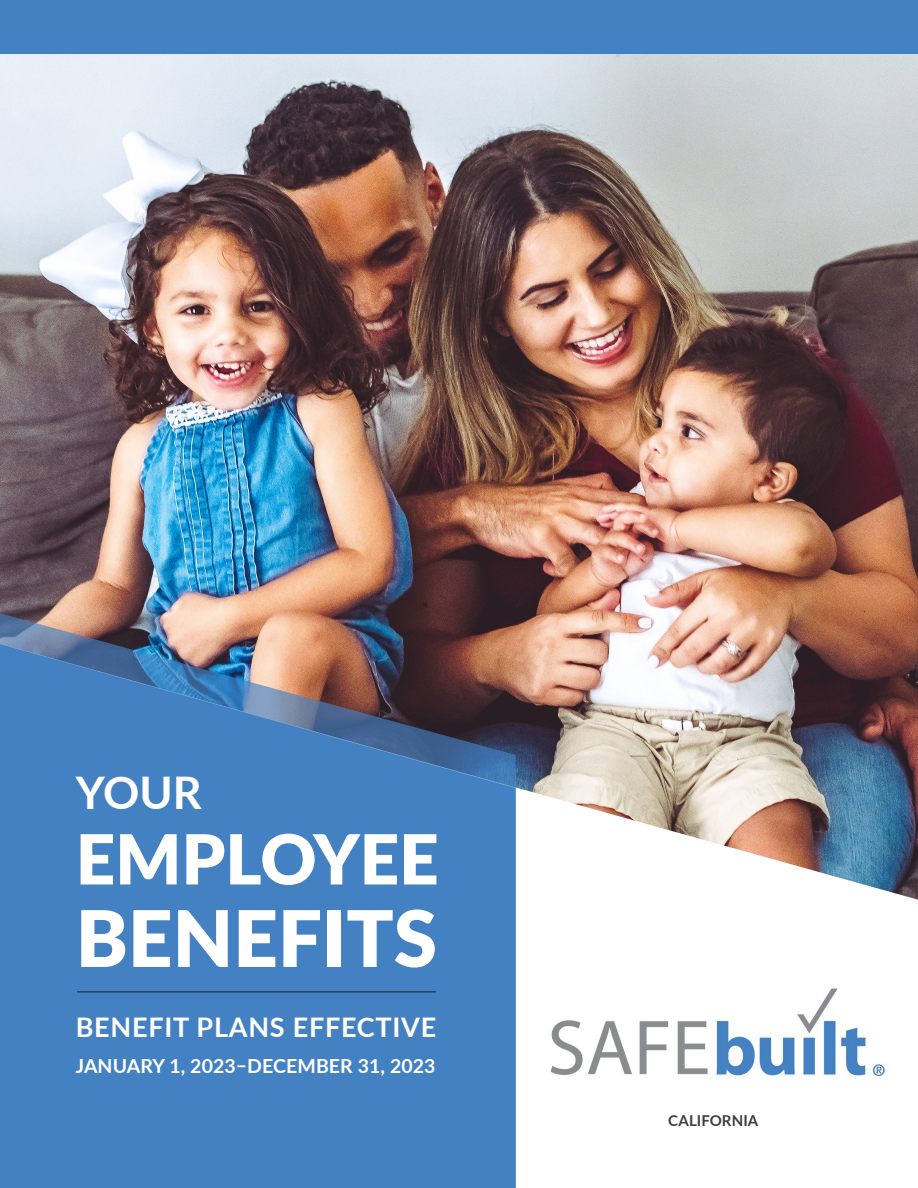
<style>
.page{position:relative;width:918px;height:1188px;background:#fff}
.page>*{position:absolute;margin:0;border:0;box-sizing:border-box;transform-origin:0 0}
.t1{font:900 78px "Lato";color:#fff}
.t2{font:900 69px "Lato";color:#fff}
.t3{font:700 45px "Lato";color:#fff}
.t4{font:700 27px "Lato";letter-spacing:.03em;color:#fff}
.t5{font:700 19.5px "Lato";letter-spacing:.005em;color:#fff}
.Table_of_Contents_He{font:700 15px "Lato";letter-spacing:.01em;color:#3e3e3f}
</style>
<div class="page">
<img style="left:0;top:54px;width:918px;height:846px">
<img style="left:0;top:606px;width:516px;height:38px">
<svg style="left:0;top:644px;width:516px;height:544px;background:#477cb8"></svg>
<hr style="left:77px;top:992px;width:359px;height:1px;background:#231f20">
<div style="left:0;top:0;width:918px;height:54px;background:#4481c3"></div>
<img style="left:550px;top:988px;width:335px;height:90px">
<p class="t3" style="left:76px;top:760px;width:127px">YOUR</p>
<p class="t2" style="left:76px;top:807px;width:364px">EMPLOYEE</p>
<p class="t1" style="left:76px;top:880px;width:363px">BENEFITS</p>
<p class="t4" style="left:76px;top:1007px;width:362px">BENEFIT PLANS EFFECTIVE</p>
<p class="t5" style="left:76px;top:1051px;width:361px">JANUARY 1, 2023–DECEMBER 31, 2023</p>
<p class="Table_of_Contents_He" style="left:668px;top:1109px;width:92px">CALIFORNIA</p>
</div>
